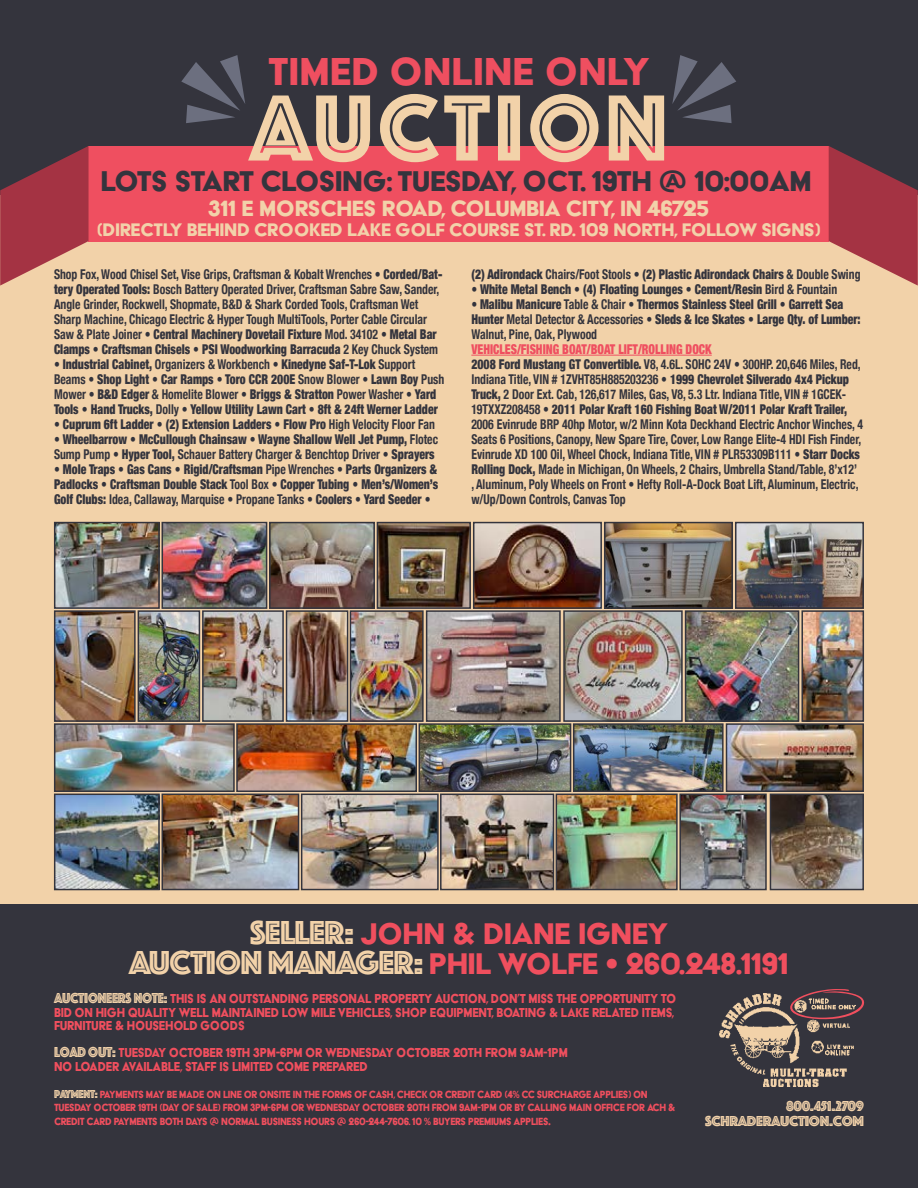
<style>
.page{position:relative;width:918px;height:1188px;background:#f2d2a9}
.page>*{position:absolute;margin:0;border:0;box-sizing:border-box;transform-origin:0 0}
.t1{font:97.5px "Phosphate Inline";letter-spacing:.05em;color:#f2d2a9}
.t2{font:45px "Acier BAT Text Solid";color:#ef4f60}
.t3{font:34.5px "Acier BAT Text Solid";letter-spacing:-.02em;color:#f04f5e}
.t4{font:33px "Acier BAT Text Solid";letter-spacing:-.02em;color:#34343d}
.t5{font:25.5px "Acier BAT Text Solid";letter-spacing:-.02em;color:#f2d2aa}
.t6{font:21px "Acier BAT Text Solid";letter-spacing:-.02em;color:#f2d2aa}
.t7{font:15px/13.5px "Acier BAT Text Solid";letter-spacing:-.02em;color:#f04f5e;text-align:justify;scale:.9 1}
.t8{font:15px "Phosphate Inline";letter-spacing:-.02em;color:#f2d2aa}
.t9{font:700 condensed 13.5px/15px "Helvetica Neue";color:#34343d;scale:.87 1}
.t10{font:900 condensed 13.5px/15px "Helvetica Neue";color:#34343d;scale:.87 1}
.t11{font:900 condensed 13.5px "Helvetica Neue";color:#ef4f60;scale:.87 1}
.t12{font:12px/13.5px "Acier BAT Text Solid";letter-spacing:-.03em;color:#f04f5e;scale:.9 1}
.s1{font-weight:900}
.s2{font-weight:700}
.s3{font-family:"Phosphate Inline";color:#f2d2a9}
.s4{font-family:"Phosphate Inline";color:#f2d2aa}
.s5{font-size:15px}
</style>
<div class="page">
<div style="left:0;top:0;width:918px;height:194px;background:#34343d"></div>
<div style="left:89px;top:146px;width:740px;height:95px;background:#ef4f60"></div>
<svg style="left:0;top:146px;width:89px;height:140px"></svg>
<svg style="left:829px;top:146px;width:89px;height:140px"></svg>
<svg style="left:672px;top:55px;width:64px;height:68px"></svg>
<svg style="left:181px;top:55px;width:64px;height:68px"></svg>
<div style="left:0;top:904px;width:918px;height:284px;background:#34343d"></div>
<hr style="left:471px;top:355px;width:241px;height:1px;background:#ef4f60">
<svg style="left:808px;top:989px;width:57px;height:24px"></svg>
<img style="left:720px;top:994px;width:136px;height:93px">
<img style="left:476px;top:525px;width:123px;height:81px">
<div style="left:473px;top:522px;width:129px;height:87px;border:2px solid #34343d"></div>
<img style="left:607px;top:525px;width:123px;height:81px">
<div style="left:604px;top:522px;width:129px;height:87px;border:2px solid #34343d"></div>
<img style="left:738px;top:525px;width:123px;height:81px">
<div style="left:735px;top:522px;width:129px;height:87px;border:2px solid #34343d"></div>
<img style="left:57px;top:525px;width:100px;height:81px">
<div style="left:54px;top:522px;width:106px;height:87px;border:2px solid #34343d"></div>
<img style="left:57px;top:613px;width:76px;height:106px">
<div style="left:54px;top:610px;width:82px;height:112px;border:2px solid #34343d"></div>
<img style="left:165px;top:525px;width:99px;height:81px">
<div style="left:162px;top:522px;width:105px;height:87px;border:2px solid #34343d"></div>
<img style="left:272px;top:525px;width:100px;height:81px">
<div style="left:269px;top:522px;width:106px;height:87px;border:2px solid #34343d"></div>
<img style="left:141px;top:613px;width:56px;height:106px">
<div style="left:138px;top:610px;width:62px;height:112px;border:2px solid #34343d"></div>
<img style="left:380px;top:525px;width:88px;height:81px">
<div style="left:377px;top:522px;width:94px;height:87px;border:2px solid #34343d"></div>
<img style="left:205px;top:613px;width:76px;height:106px">
<div style="left:202px;top:610px;width:82px;height:112px;border:2px solid #34343d"></div>
<img style="left:289px;top:613px;width:56px;height:106px">
<div style="left:286px;top:610px;width:62px;height:112px;border:2px solid #34343d"></div>
<img style="left:566px;top:613px;width:114px;height:106px">
<div style="left:563px;top:610px;width:120px;height:112px;border:2px solid #34343d"></div>
<img style="left:773px;top:797px;width:88px;height:90px">
<div style="left:770px;top:794px;width:94px;height:96px;border:2px solid #34343d"></div>
<img style="left:353px;top:613px;width:68px;height:106px">
<div style="left:350px;top:610px;width:74px;height:112px;border:2px solid #34343d"></div>
<img style="left:429px;top:613px;width:129px;height:106px">
<div style="left:426px;top:610px;width:135px;height:112px;border:2px solid #34343d"></div>
<img style="left:688px;top:613px;width:108px;height:106px">
<div style="left:685px;top:610px;width:114px;height:112px;border:2px solid #34343d"></div>
<img style="left:57px;top:726px;width:175px;height:63px">
<div style="left:54px;top:723px;width:181px;height:69px;border:2px solid #34343d"></div>
<img style="left:239px;top:726px;width:175px;height:63px">
<div style="left:236px;top:723px;width:181px;height:69px;border:2px solid #34343d"></div>
<img style="left:422px;top:726px;width:146px;height:63px">
<div style="left:419px;top:723px;width:152px;height:69px;border:2px solid #34343d"></div>
<img style="left:57px;top:797px;width:100px;height:90px">
<div style="left:54px;top:794px;width:106px;height:96px;border:2px solid #34343d"></div>
<img style="left:576px;top:726px;width:145px;height:63px">
<div style="left:573px;top:723px;width:151px;height:69px;border:2px solid #34343d"></div>
<img style="left:165px;top:797px;width:131px;height:90px">
<div style="left:162px;top:794px;width:137px;height:96px;border:2px solid #34343d"></div>
<img style="left:729px;top:726px;width:132px;height:63px">
<div style="left:726px;top:723px;width:138px;height:69px;border:2px solid #34343d"></div>
<img style="left:304px;top:797px;width:132px;height:90px">
<div style="left:301px;top:794px;width:138px;height:96px;border:2px solid #34343d"></div>
<img style="left:443px;top:797px;width:108px;height:90px">
<div style="left:440px;top:794px;width:114px;height:96px;border:2px solid #34343d"></div>
<img style="left:559px;top:797px;width:116px;height:90px">
<div style="left:556px;top:794px;width:122px;height:96px;border:2px solid #34343d"></div>
<img style="left:682px;top:797px;width:82px;height:90px">
<div style="left:679px;top:794px;width:88px;height:96px;border:2px solid #34343d"></div>
<img style="left:804px;top:613px;width:57px;height:106px">
<div style="left:801px;top:610px;width:63px;height:112px;border:2px solid #34343d"></div>
<p class="t2" style="left:268px;top:48px;width:384px">TIMED ONLINE ONLY</p>
<p class="t1" style="left:250px;top:59px;width:419px">AUCTION</p>
<p class="t4" style="left:101px;top:164px;width:713px">LOTS START CLOSING: TUESDAY, OCT. 19TH @ 10:00AM</p>
<p class="t5" style="left:208px;top:195px;width:502px">311 E MORSCHES ROAD, COLUMBIA CITY, IN 46725</p>
<p class="t6" style="left:97px;top:218px;width:726px">(DIRECTLY BEHIND CROOKED LAKE GOLF COURSE ST. RD. 109 NORTH, FOLLOW SIGNS)</p>
<p class="t9" style="left:54px;top:266px;width:448px">Shop Fox, Wood Chisel Set, Vise Grips, Craftsman &amp; Kobalt Wrenches • <span class="s1">Corded/Bat&shy;tery Operated Tools:</span> Bosch Battery Operated Driver, Craftsman Sabre Saw, Sander, Angle Grinder, Rockwell, Shopmate, B&amp;D &amp; Shark Corded Tools, Craftsman Wet Sharp Machine, Chicago Electric &amp; Hyper Tough MultiTools, Porter Cable Circular Saw &amp; Plate Joiner • <span class="s1">Central Machinery Dovetail Fixture</span> Mod. 34102 • <span class="s1">Metal Bar Clamps • Craftsman Chisels • PSI Woodworking Barracuda</span> 2 Key Chuck System</p>
<p class="t10" style="left:54px;top:356px;width:450px"><span class="s2">•</span> Industrial Cabinet, <span class="s2">Organizers &amp; Workbench •</span> Kinedyne Saf-T-Lok <span class="s2">Support Beams •</span> Shop Light • Car Ramps • Toro CCR 200E <span class="s2">Snow Blower •</span> Lawn Boy <span class="s2">Push Mower •</span> B&amp;D Edger <span class="s2">&amp; Homelite Blower •</span> Briggs &amp; Stratton <span class="s2">Power Washer •</span> Yard Tools • Hand Trucks, <span class="s2">Dolly •</span> Yellow Utility Lawn Cart • 8ft &amp; 24ft Werner Ladder</p>
<p class="t10" style="left:54px;top:416px;width:439px">• Cuprum 6ft Ladder • (2) Extension Ladders • Flow Pro <span class="s2">High Velocity Floor Fan</span></p>
<p class="t10" style="left:54px;top:431px;width:443px"><span class="s2">•</span> Wheelbarrow • McCullough Chainsaw • Wayne Shallow Well Jet Pump, <span class="s2">Flotec<br>Sump Pump •</span> Hyper Tool, <span class="s2">Schauer Battery Charger &amp; Benchtop Driver •</span> Sprayers</p>
<p class="t10" style="left:54px;top:461px;width:443px;text-align:justify">• Mole Traps • Gas Cans • Rigid/Craftsman <span class="s2">Pipe Wrenches •</span> Parts Organizers &amp; Padlocks • Craftsman Double Stack <span class="s2">Tool Box •</span> Copper Tubing • Men’s/Women’s Golf Clubs: <span class="s2">Idea, Callaway, Marquise • Propane Tanks •</span> Coolers • Yard Seeder •</p>
<p class="t10" style="left:471px;top:266px;width:449px">(2) Adirondack <span class="s2">Chairs/Foot Stools •</span> (2) Plastic Adirondack Chairs <span class="s2">&amp; Double Swing</span></p>
<p class="t10" style="left:471px;top:281px;width:422px"><span class="s2">•</span> White Metal Bench • (4) Floating Lounges • Cement/Resin <span class="s2">Bird &amp; Fountain</span></p>
<p class="t10" style="left:471px;top:296px;width:449px"><span class="s2">•</span> Malibu Manicure <span class="s2">Table &amp; Chair •</span> Thermos Stainless Steel Grill • Garrett Sea<br>Hunter <span class="s2">Metal Detector &amp; Accessories •</span> Sleds &amp; Ice Skates • Large Qty. of Lumber:<br><span class="s2">Walnut, Pine, Oak, Plywood</span></p>
<p class="t11" style="left:471px;top:338px;width:278px">VEHICLES/FISHING BOAT/BOAT LIFT/ROLLING DOCK</p>
<p class="t9" style="left:471px;top:356px;width:452px"><span class="s1">2008 Ford Mustang GT Convertible.</span> V8, 4.6L. SOHC 24V • 300HP. 20,646 Miles, Red, Indiana Title, VIN # 1ZVHT85H885203236 • <span class="s1">1999 Chevrolet Silverado 4x4 Pickup Truck,</span> 2 Door Ext. Cab, 126,617 Miles, Gas, V8, 5.3 Ltr. Indiana Title, VIN # 1GCEK-19TXXZ208458 • <span class="s1">2011 Polar Kraft 160 Fishing Boat W/2011 Polar Kraft Trailer, </span>2006 Evinrude BRP 40hp Motor, w/2 Minn Kota Deckhand Electric Anchor Winches, 4<br>Seats 6 Positions, Canopy, New Spare Tire, Cover, Low Range Elite-4 HDI Fish Finder, Evinrude XD 100 Oil, Wheel Chock, Indiana Title, VIN # PLR53309B111 • <span class="s1">Starr Docks Rolling Dock,</span> Made in Michigan, On Wheels, 2 Chairs, Umbrella Stand/Table, 8’x12’ , Aluminum, Poly Wheels on Front • Hefty Roll-A-Dock Boat Lift, Aluminum, Electric, w/Up/Down Controls, Canvas Top</p>
<p class="t3" style="left:250px;top:915px;width:420px"><span class="s3">SELLER:</span> JOHN &amp; DIANE IGNEY</p>
<p class="t3" style="left:129px;top:945px;width:661px"><span class="s3">AUCTION MANAGER:</span> PHIL WOLFE • 260.248.1191</p>
<p class="t7" style="left:54px;top:992px;width:693px"><span class="s4">AUCTIONEERS NOTE:</span> THIS IS AN OUTSTANDING PERSONAL PROPERTY AUCTION, DON’T MISS THE OPPORTUNITY TO BID ON HIGH QUALITY WELL MAINTAINED LOW MILE VEHICLES, SHOP EQUIPMENT, BOATING &amp; LAKE RELATED ITEMS, FURNITURE &amp; HOUSEHOLD GOODS</p>
<p class="t7" style="left:54px;top:1046px;width:572px"><span class="s4">LOAD OUT:</span> TUESDAY OCTOBER 19TH 3PM-6PM OR WEDNESDAY OCTOBER 20TH FROM 9AM-1PM</p>
<p class="t7" style="left:54px;top:1059px;width:350px">NO LOADER AVAILABLE, STAFF IS LIMITED COME PREPARED</p>
<p class="t12" style="left:54px;top:1087px;width:692px"><span class="s4">PAYMENT:</span> PAYMENTS MAY BE MADE ON LINE OR ONSITE IN THE FORMS OF CASH, CHECK OR CREDIT CARD (4% CC SURCHARGE APPLIES) ON<br>TUESDAY OCTOBER 19TH (DAY OF SALE) FROM 3PM-6PM OR WEDNESDAY OCTOBER 20TH FROM 9AM-1PM OR BY CALLING MAIN OFFICE FOR ACH &amp;<br>CREDIT CARD PAYMENTS BOTH DAYS @ NORMAL BUSINESS HOURS @ 260-244-7606. 10 % BUYERS PREMIUMS APPLIES<span class="s5">.</span></p>
<p class="t8" style="left:786px;top:1095px;width:79px">800.451.2709</p>
<p class="t8" style="left:705px;top:1110px;width:161px">SCHRADERAUCTION.COM</p>
</div>
